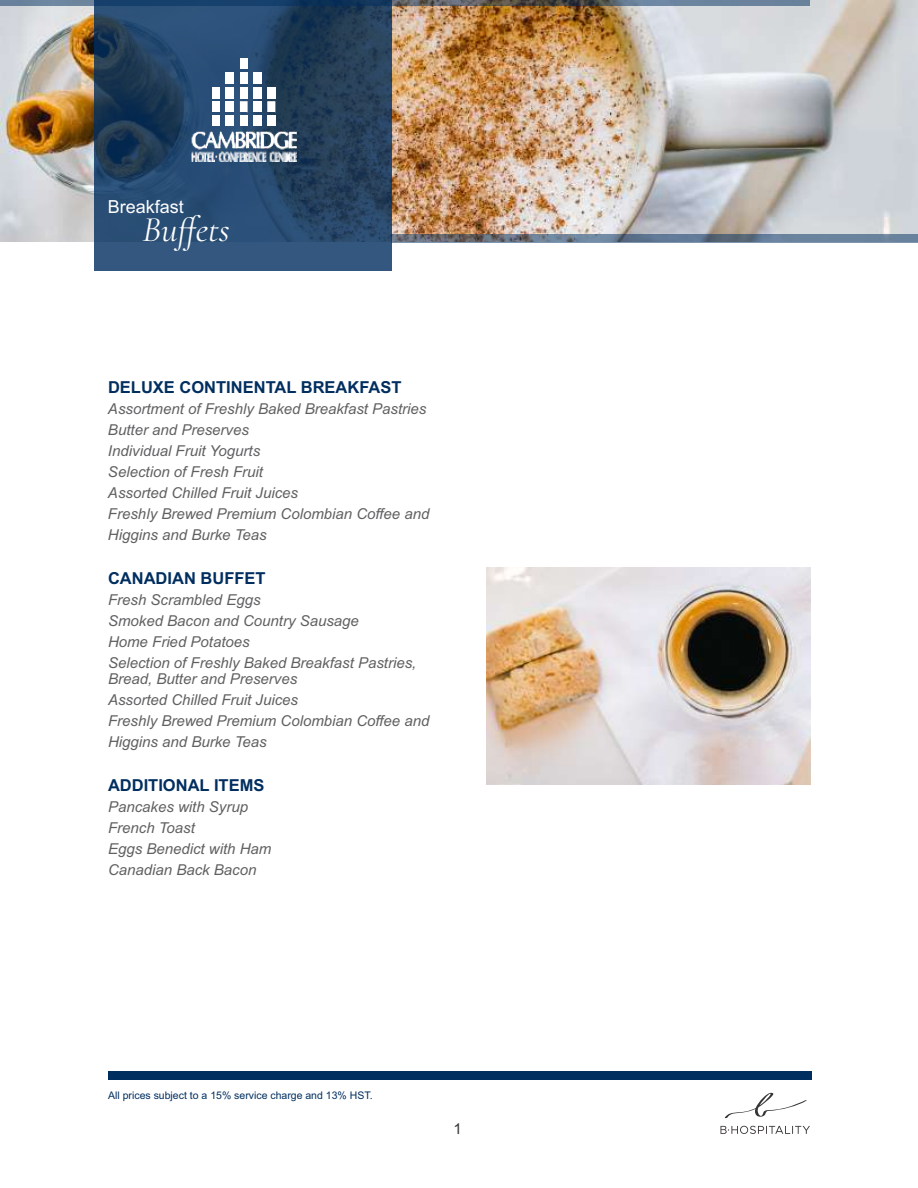
<style>
.page{position:relative;width:918px;height:1188px;background:#fff}
.page>*{position:absolute;margin:0;border:0;box-sizing:border-box;transform-origin:0 0}
.t1{font:italic 36px "Cormorant Garamond";color:#fefefe}
.t2{font:18px "Arial";color:#fefefe}
.t3{font:700 16.5px "Arial";color:#002e5f}
.t4{font:italic 15px/21px "Arial";color:#606062}
.t5{font:15px "Arial";color:#373435}
.t6{font:10.5px "Arial";color:#002e5f}
</style>
<div class="page">
<img style="left:0;top:0;width:918px;height:241px">
<div style="left:0;top:0;width:810px;height:6px;background:#002e5f;opacity:.5"></div>
<div style="left:94px;top:0;width:297px;height:271px;background:#002e5f;opacity:.8"></div>
<div style="left:108px;top:1071px;width:704px;height:9px;background:#002e5f"></div>
<img style="left:190px;top:129px;width:106px;height:33px">
<div style="left:226px;top:73px;width:8px;height:11px;background:#fff"></div>
<div style="left:253px;top:73px;width:9px;height:11px;background:#fff"></div>
<div style="left:226px;top:87px;width:8px;height:11px;background:#fff"></div>
<div style="left:267px;top:87px;width:8px;height:11px;background:#fff"></div>
<div style="left:253px;top:87px;width:9px;height:11px;background:#fff"></div>
<svg style="left:267px;top:101px;width:9px;height:12px"></svg>
<div style="left:226px;top:101px;width:8px;height:11px;background:#fff"></div>
<div style="left:253px;top:101px;width:9px;height:11px;background:#fff"></div>
<div style="left:226px;top:115px;width:8px;height:11px;background:#fff"></div>
<div style="left:253px;top:115px;width:9px;height:11px;background:#fff"></div>
<div style="left:267px;top:115px;width:8px;height:11px;background:#fff"></div>
<div style="left:240px;top:73px;width:8px;height:11px;background:#fff"></div>
<div style="left:240px;top:87px;width:8px;height:11px;background:#fff"></div>
<div style="left:212px;top:87px;width:8px;height:11px;background:#fff"></div>
<svg style="left:240px;top:101px;width:8px;height:12px"></svg>
<div style="left:240px;top:58px;width:8px;height:11px;background:#fff"></div>
<div style="left:212px;top:101px;width:8px;height:11px;background:#fff"></div>
<div style="left:212px;top:115px;width:8px;height:11px;background:#fff"></div>
<div style="left:240px;top:115px;width:8px;height:11px;background:#fff"></div>
<svg style="left:725px;top:1093px;width:82px;height:25px"></svg>
<svg style="left:720px;top:1126px;width:90px;height:8px"></svg>
<div style="left:391px;top:235px;width:527px;height:8px;background:#002e5f;opacity:.5"></div>
<img style="left:486px;top:567px;width:324px;height:218px">
<p class="t2" style="left:108px;top:200px;width:78px">Breakfast</p>
<h1 class="t1" style="left:142px;top:208px;width:89px">Buffets</h1>
<p class="t3" style="left:108px;top:381px;width:295px">DELUXE CONTINENTAL BREAKFAST</p>
<p class="t4" style="left:108px;top:400px;width:323px">Assortment of Freshly Baked Breakfast Pastries<br>Butter and Preserves<br>Individual Fruit Yogurts<br>Selection of Fresh Fruit<br>Assorted Chilled Fruit Juices<br>Freshly Brewed Premium Colombian Coffee and<br>Higgins and Burke Teas</p>
<p class="t3" style="left:108px;top:572px;width:159px">CANADIAN BUFFET</p>
<p class="t4" style="left:108px;top:590px;width:310px">Fresh Scrambled Eggs<br>Smoked Bacon and Country Sausage<br>Home Fried Potatoes<br>Selection of Freshly Baked Breakfast Pastries,</p>
<p class="t4" style="left:108px;top:670px;width:323px">Bread, Butter and Preserves<br>Assorted Chilled Fruit Juices<br>Freshly Brewed Premium Colombian Coffee and<br>Higgins and Burke Teas</p>
<p class="t3" style="left:108px;top:779px;width:158px">ADDITIONAL ITEMS</p>
<p class="t4" style="left:108px;top:798px;width:165px">Pancakes with Syrup<br>French Toast<br>Eggs Benedict with Ham<br>Canadian Back Bacon</p>
<p class="t6" style="left:108px;top:1091px;width:266px">All prices subject to a 15% service charge and 13% HST.</p>
<p class="t5" style="left:453px;top:1123px;width:10px">1</p>
</div>
